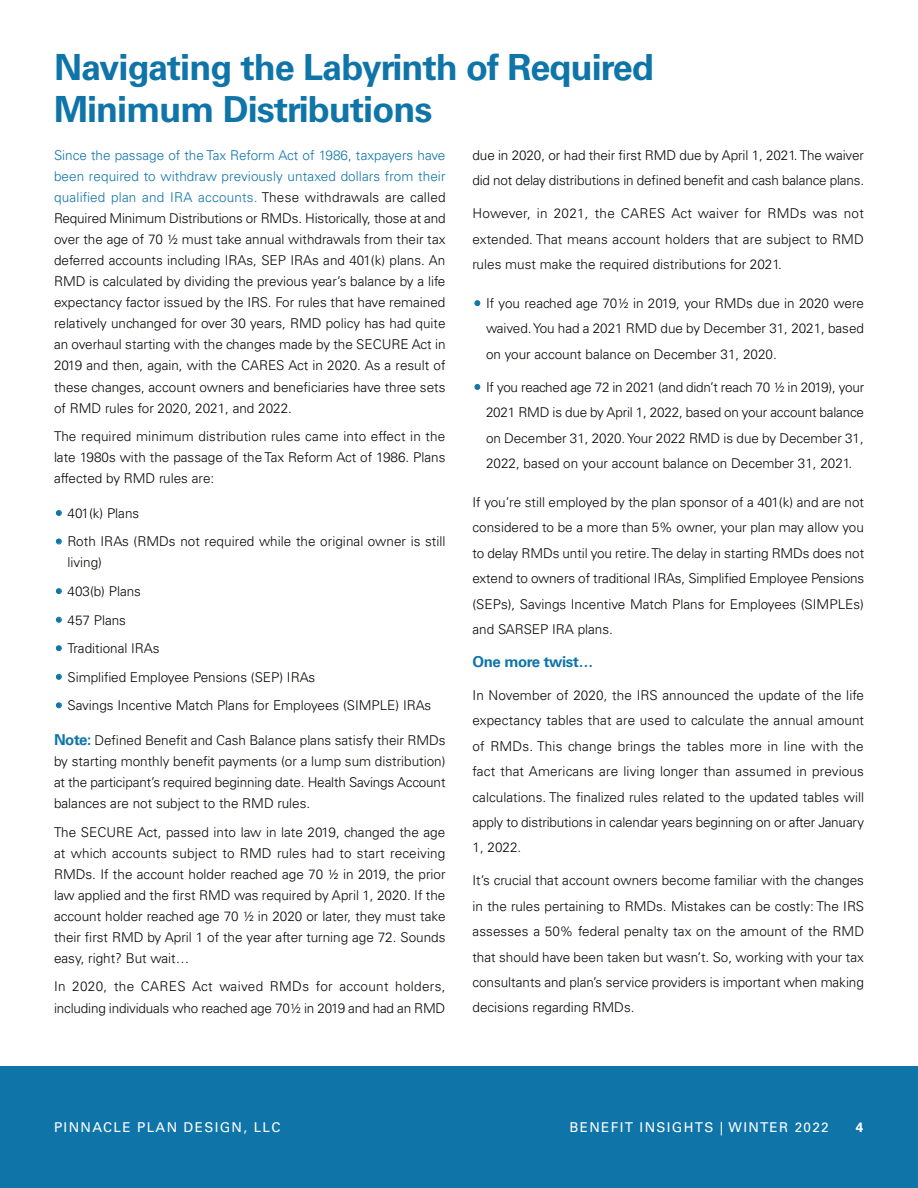
<style>
.page{position:relative;width:918px;height:1188px;background:#fff}
.page>*{position:absolute;margin:0;border:0;box-sizing:border-box;transform-origin:0 0}
.t1{font:700 36px/42px "Univers LT Std 45";letter-spacing:-.025em;color:#0f75a9}
.t2{font:700 15px "Univers LT Std 45";letter-spacing:-.025em;color:#0f75a9}
.t3{font:300 13.5px/21px "Univers LT Std";color:#090807;text-align:justify}
.t4{font:13.5px "Univers LT Std";letter-spacing:.1em;color:#fff}
.t5{font:700 13.5px "Univers LT Std 45";color:#fff}
.s1{color:#0f75a9}
.s2{font-family:"Univers LT Std 45";font-weight:700;font-size:15px;color:#0f75a9}
</style>
<div class="page">
<div style="left:0;top:1066px;width:918px;height:122px;background:#0f75a9"></div>
<h1 class="t1" style="left:54px;top:47px;width:602px">Navigating the Labyrinth of Required<br>Minimum Distributions</h1>
<p class="t3" style="left:54px;top:145px;width:393px"><span class="s1">Since the passage of the Tax Reform Act of 1986, taxpayers have been required to withdraw previously untaxed dollars from their qualified plan and IRA accounts.</span> These withdrawals are called Required Minimum Distributions or RMDs. Historically, those at and over the age of 70 ½ must take annual withdrawals from their tax deferred accounts including IRAs, SEP IRAs and 401(k) plans. An RMD is calculated by dividing the previous year’s balance by a life expectancy factor issued by the IRS. For rules that have remained relatively unchanged for over 30 years, RMD policy has had quite an overhaul starting with the changes made by the SECURE Act in 2019 and then, again, with the CARES Act in 2020. As a result of these changes, account owners and beneficiaries have three sets of RMD rules for 2020, 2021, and 2022.</p>
<p class="t3" style="left:54px;top:426px;width:393px">The required minimum distribution rules came into effect in the late 1980s with the passage of the Tax Reform Act of 1986. Plans affected by RMD rules are:</p>
<p class="t3" style="left:55px;top:503px;width:85px"><span class="s1">•</span> 401(k) Plans</p>
<p class="t3" style="left:68px;top:531px;width:380px;text-indent:-12px"><span class="s1">•</span> Roth IRAs (RMDs not required while the original owner is still living)</p>
<p class="t3" style="left:55px;top:581px;width:87px"><span class="s1">•</span> 403(b) Plans</p>
<p class="t3" style="left:55px;top:609px;width:72px"><span class="s1">•</span> 457 Plans</p>
<p class="t3" style="left:55px;top:638px;width:106px"><span class="s1">•</span> Traditional IRAs</p>
<p class="t3" style="left:55px;top:666px;width:261px"><span class="s1">•</span> Simplified Employee Pensions (SEP) IRAs</p>
<p class="t3" style="left:55px;top:695px;width:377px"><span class="s1">•</span> Savings Incentive Match Plans for Employees (SIMPLE) IRAs</p>
<p class="t3" style="left:54px;top:730px;width:393px"><span class="s2">Note:</span> Defined Benefit and Cash Balance plans satisfy their RMDs by starting monthly benefit payments (or a lump sum distribution) at the participant’s required beginning date. Health Savings Account balances are not subject to the RMD rules.</p>
<p class="t3" style="left:54px;top:821px;width:393px">The SECURE Act, passed into law in late 2019, changed the age at which accounts subject to RMD rules had to start receiving RMDs. If the account holder reached age 70 ½ in 2019, the prior law applied and the first RMD was required by April 1, 2020. If the account holder reached age 70 ½ in 2020 or later, they must take their first RMD by April 1 of the year after turning age 72. Sounds easy, right? But wait…</p>
<p class="t3" style="left:54px;top:976px;width:393px">In 2020, the CARES Act waived RMDs for account holders, including individuals who reached age 70½ in 2019 and had an RMD</p>
<p class="t3" style="left:473px;top:142px;width:393px;line-height:25.3px">due in 2020, or had their first RMD due by April 1, 2021. The waiver did not delay distributions in defined benefit and cash balance plans.</p>
<p class="t3" style="left:473px;top:201px;width:393px;line-height:25.3px">However, in 2021, the CARES Act waiver for RMDs was not extended. That means account holders that are subject to RMD rules must make the required distributions for 2021.</p>
<p class="t3" style="left:486px;top:291px;width:379px;line-height:25.3px;text-indent:-12px"><span class="s1">•</span> If you reached age 70½ in 2019, your RMDs due in 2020 were waived. You had a 2021 RMD due by December 31, 2021, based on your account balance on December 31, 2020.</p>
<p class="t3" style="left:486px;top:374px;width:380px;line-height:25.3px;text-indent:-12px"><span class="s1">•</span> If you reached age 72 in 2021 (and didn’t reach 70 ½ in 2019), your 2021 RMD is due by April 1, 2022, based on your account balance on December 31, 2020. Your 2022 RMD is due by December 31, 2022, based on your account balance on December 31, 2021.</p>
<p class="t3" style="left:473px;top:490px;width:393px;line-height:25.3px">If you’re still employed by the plan sponsor of a 401(k) and are not considered to be a more than 5% owner, your plan may allow you to delay RMDs until you retire. The delay in starting RMDs does not extend to owners of traditional IRAs, Simplified Employee Pensions (SEPs), Savings Incentive Match Plans for Employees (SIMPLEs) and SARSEP IRA plans.</p>
<p class="t2" style="left:472px;top:653px;width:122px">One more twist…</p>
<p class="t3" style="left:472px;top:682px;width:393px;line-height:25.3px">In November of 2020, the IRS announced the update of the life expectancy tables that are used to calculate the annual amount of RMDs. This change brings the tables more in line with the fact that Americans are living longer than assumed in previous calculations. The finalized rules related to the updated tables will apply to distributions in calendar years beginning on or after January 1, 2022.</p>
<p class="t3" style="left:472px;top:868px;width:393px;line-height:25.3px">It’s crucial that account owners become familiar with the changes in the rules pertaining to RMDs. Mistakes can be costly: The IRS assesses a 50% federal penalty tax on the amount of the RMD that should have been taken but wasn’t. So, working with your tax consultants and plan’s service providers is important when making decisions regarding RMDs.</p>
<p class="t4" style="left:54px;top:1119px;width:228px">PINNACLE PLAN DESIGN, LLC</p>
<p class="t4" style="left:569px;top:1119px;width:261px">BENEFIT INSIGHTS | WINTER 2022</p>
<p class="t5" style="left:856px;top:1119px;width:9px">4</p>
</div>
